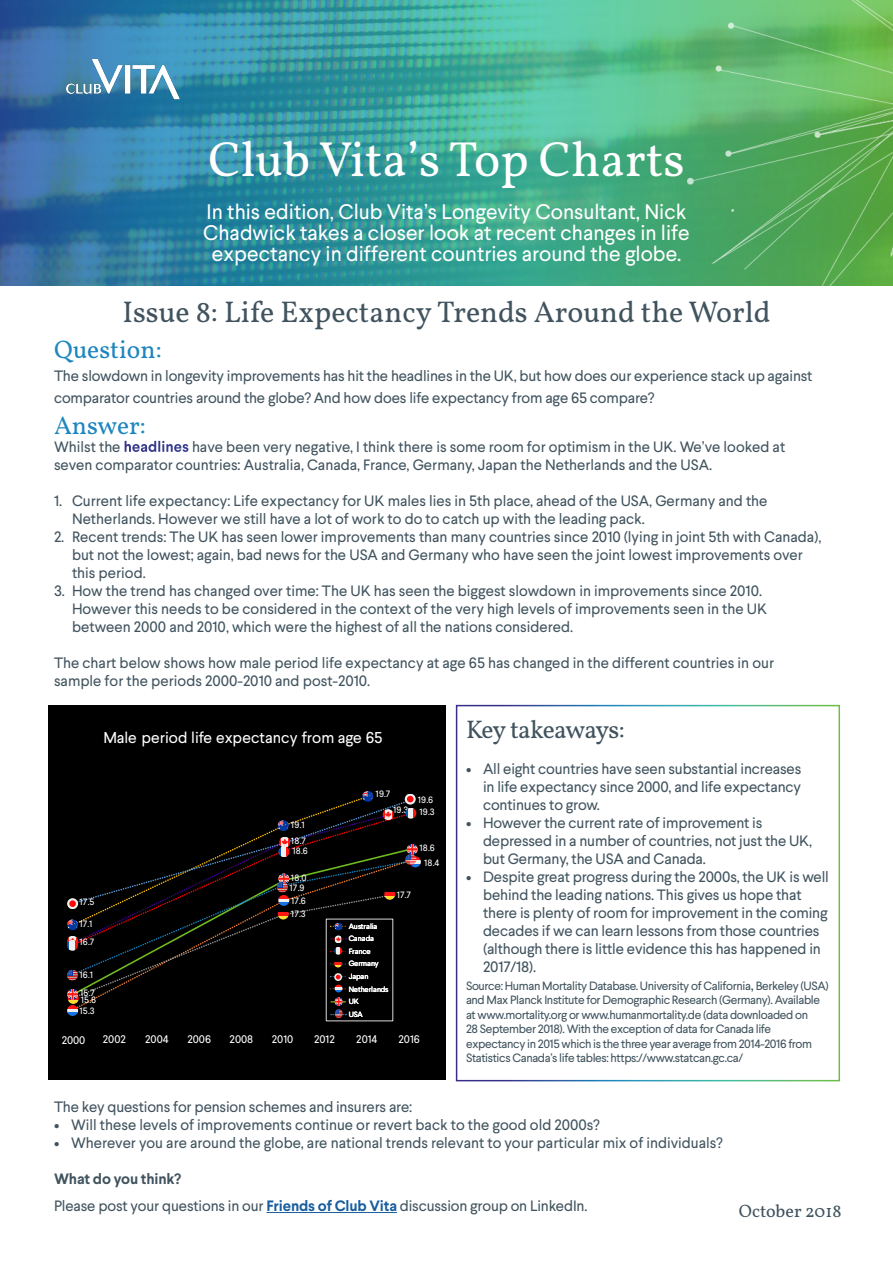
<style>
.page{position:relative;width:893px;height:1263px;background:#fff}
.page>*{position:absolute;margin:0;border:0;box-sizing:border-box;transform-origin:0 0}
.t1{font:49.5px "Vollkorn";color:#fff}
.t2{font:30px "Vollkorn";color:#40535e}
.Subtitle{font:25.5px "Vollkorn";color:#1e86be}
.Subtitle-2{font:25.5px "Vollkorn";letter-spacing:-.035em;color:#40535e}
.t3{font:21px/21px "Larsseit";color:#fff;text-align:center}
.Subtitle-3{font:18px "Vollkorn";color:#40535e}
.t4{font:15.6px "Larsseit";color:#fff}
.Body{font:15px/18px "Larsseit";color:#40535e}
.Body-2{font:700 15px "Larsseit";letter-spacing:-.01em;color:#40535e}
.Body-3{font:12px/14.4px "Larsseit";letter-spacing:-.03em;color:#40535e}
.t5{font:10.95px "Larsseit";color:#fff}
.t6{font:9.15px "Larsseit";letter-spacing:.03em;color:#fff}
.t7{font:7.65px/12.6px "Larsseit";letter-spacing:-.015em;color:#fff}
.s1{font-weight:700;color:#fff}
.s2{font-size:15px}
.s3{font-weight:700;color:#175d9e}
</style>
<div class="page">
<img style="left:0;top:0;width:627px;height:286px">
<img style="left:61px;top:54px;width:125px;height:50px">
<img style="left:627px;top:0;width:266px;height:286px">
<hr style="left:266px;top:1212px;width:131px;height:1px;background:#175d9e">
<div style="left:456px;top:705px;width:384px;height:376px;border:2px solid #fff"></div>
<div style="left:48px;top:705px;width:398px;height:375px;background:#000"></div>
<svg style="left:67px;top:791px;width:354px;height:227px"></svg>
<p class="t1" style="left:208px;top:127px;width:478px">Club Vita’s Top Charts</p>
<p class="t3" style="left:203px;top:201px;width:488px">In this edition, Club Vita’s Longevity Consultant, Nick<br>Chadwick takes a closer look at recent changes in life expectancy in different countries around the globe.</p>
<p class="t2" style="left:122px;top:292px;width:650px">Issue 8: Life Expectancy Trends Around the World</p>
<p class="Subtitle" style="left:54px;top:333px;width:109px">Question:</p>
<p class="Body" style="left:54px;top:364px;width:760px;line-height:22.5px">The slowdown in longevity improvements has hit the headlines in the UK, but how does our experience stack up against comparator countries around the globe? And how does life expectancy from age 65 compare?</p>
<p class="Subtitle" style="left:54px;top:409px;width:93px">Answer:</p>
<p class="Body" style="left:54px;top:437px;width:733px">Whilst the <span class="s1">headlines</span> have been very negative, I think there is some room for optimism in the UK. We’ve looked at seven comparator countries: Australia, Canada, France, Germany, Japan the Netherlands and the USA.</p>
<p class="Body" style="left:72px;top:491px;width:697px;text-indent:-18px">1. Current life expectancy: Life expectancy for UK males lies in 5th place, ahead of the USA, Germany and the<br>Netherlands. However we still have a lot of work to do to catch up with the leading pack.</p>
<p class="Body" style="left:72px;top:527px;width:751px;text-indent:-18px">2. Recent trends: The UK has seen lower improvements than many countries since 2010 (lying in joint 5th with Canada), but not the lowest; again, bad news for the USA and Germany who have seen the joint lowest improvements over this period.</p>
<p class="Body" style="left:72px;top:581px;width:697px;text-indent:-18px">3. How the trend has changed over time: The UK has seen the biggest slowdown in improvements since 2010.<br>However this needs to be considered in the context of the very high levels of improvements seen in the UK between 2000 and 2010, which were the highest of all the nations considered.</p>
<p class="Body" style="left:54px;top:653px;width:722px">The chart below shows how male period life expectancy at age 65 has changed in the different countries in our sample for the periods 2000-2010 and post-2010.</p>
<p class="t4" style="left:103px;top:727px;width:281px">Male period life expectancy from age 65</p>
<p class="t6" style="left:79px;top:896px;width:16px">17.5</p>
<p class="t6" style="left:79px;top:918px;width:14px">17.1</p>
<p class="t6" style="left:79px;top:936px;width:16px">16.7</p>
<p class="t6" style="left:79px;top:969px;width:15px">16.1</p>
<p class="t6" style="left:80px;top:987px;width:16px">15.7</p>
<p class="t6" style="left:81px;top:994px;width:17px">15.6</p>
<p class="t6" style="left:79px;top:1005px;width:17px">15.3</p>
<p class="t6" style="left:291px;top:819px;width:15px">19.1</p>
<p class="t6" style="left:291px;top:835px;width:16px">18.7</p>
<p class="t6" style="left:293px;top:845px;width:17px">18.6</p>
<p class="t6" style="left:291px;top:872px;width:17px">18.0</p>
<p class="t6" style="left:290px;top:882px;width:16px">17.9</p>
<p class="t6" style="left:291px;top:894px;width:16px">17.6</p>
<p class="t6" style="left:291px;top:908px;width:16px">17.3</p>
<p class="t6" style="left:376px;top:788px;width:16px">19.7</p>
<p class="t6" style="left:393px;top:804px;width:17px">19.3</p>
<p class="t6" style="left:418px;top:793px;width:17px">19.6</p>
<p class="t6" style="left:419px;top:806px;width:17px">19.3</p>
<p class="t6" style="left:419px;top:842px;width:17px">18.6</p>
<p class="t6" style="left:424px;top:857px;width:17px">18.4</p>
<p class="t6" style="left:397px;top:888px;width:16px">17.7</p>
<p class="t7" style="left:349px;top:919px;width:41px">Australia<br>Canada<br>France<br>Germany<br>Japan<br>Netherlands<br>UK<br>USA</p>
<p class="t5" style="left:62px;top:1033px;width:25px">2000</p>
<p class="t5" style="left:103px;top:1032px;width:24px">2002</p>
<p class="t5" style="left:145px;top:1032px;width:25px">2004</p>
<p class="t5" style="left:187px;top:1032px;width:25px">2006</p>
<p class="t5" style="left:230px;top:1032px;width:25px">2008</p>
<p class="t5" style="left:272px;top:1032px;width:23px">2010</p>
<p class="t5" style="left:314px;top:1032px;width:22px">2012</p>
<p class="t5" style="left:356px;top:1032px;width:23px">2014</p>
<p class="t5" style="left:399px;top:1032px;width:23px">2016</p>
<p class="Subtitle-2" style="left:466px;top:713px;width:160px">Key takeaways:</p>
<p class="Body" style="left:483px;top:760px;width:320px;text-align:justify;text-indent:-17px">• All eight countries have seen substantial increases in life expectancy since 2000, and life expectancy continues to grow.</p>
<p class="Body" style="left:483px;top:814px;width:331px;text-indent:-17px">• However the current rate of improvement is depressed in a number of countries, not just the UK, but Germany, the USA and Canada.</p>
<p class="Body" style="left:483px;top:868px;width:347px;text-indent:-17px">• Despite great progress during the 2000s, the UK is well behind the leading nations. This gives us hope that there is plenty of room for improvement in the coming decades if we can learn lessons from those countries (although there is little evidence this has happened in 2017/18).</p>
<p class="Body-3" style="left:466px;top:978px;width:364px">Source: Human Mortality Database. University of California<span class="s2">,</span> Berkeley (USA) and Max Planck Institute for Demographic Research (Germany). Available at www.mortality.org or www.humanmortality.de (data downloaded on<br>28 September 2018). With the exception of data for Canada life expectancy in 2015 which is the three year average from 2014-2016 from Statistics Canada’s life tables: https://www.statcan.gc.ca/</p>
<p class="Body" style="left:54px;top:1098px;width:360px">The key questions for pension schemes and insurers are:</p>
<p class="Body" style="left:54px;top:1116px;width:547px">• Will these levels of improvements continue or revert back to the good old 2000s?</p>
<p class="Body" style="left:54px;top:1134px;width:670px">• Wherever you are around the globe, are national trends relevant to your particular mix of individuals?</p>
<p class="Body-2" style="left:54px;top:1169px;width:129px">What do you think?</p>
<p class="Body" style="left:54px;top:1197px;width:535px">Please post your questions in our <span class="s3">Friends of Club Vita</span> discussion group on LinkedIn.</p>
<p class="Subtitle-3" style="left:739px;top:1200px;width:104px">October 2018</p>
</div>
